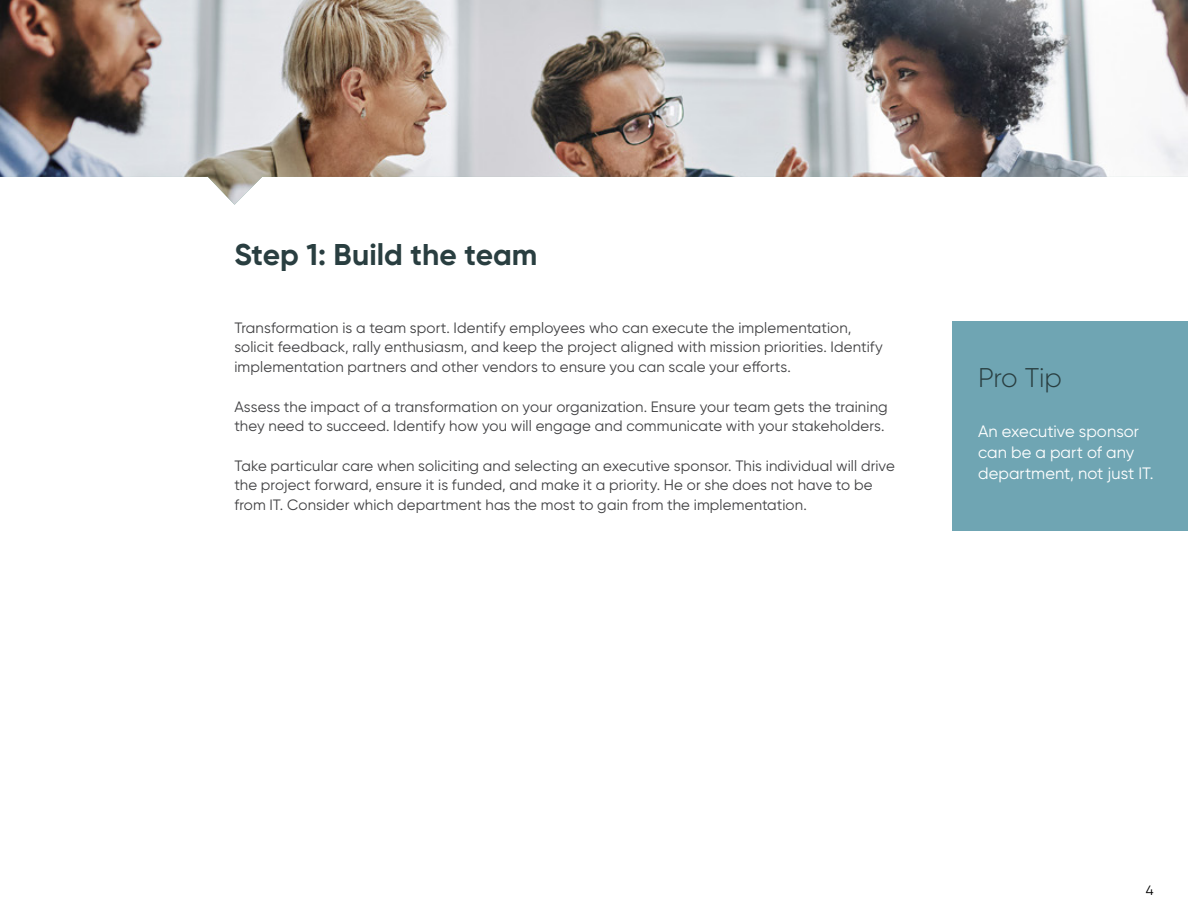
<style>
.page{position:relative;width:1188px;height:918px;background:#fff}
.page>*{position:absolute;margin:0;border:0;box-sizing:border-box;transform-origin:0 0}
.t1{font:700 30px "Gilroy";color:#293e40}
.t2{font:300 27px "Gilroy";letter-spacing:-.01em;color:#293e40}
.t3{font:16.5px/21px "Gilroy";letter-spacing:.005em;color:#fff}
.t4{font:15px/19.5px "Gilroy";letter-spacing:.01em;color:#404042}
.t5{font:13.5px "Gilroy";color:#000}
</style>
<div class="page">
<img style="left:0;top:0;width:1188px;height:205px">
<div style="left:952px;top:321px;width:236px;height:209px;background:#6fa5b3"></div>
<h1 class="t1" style="left:234px;top:236px;width:305px">Step 1: Build the team</h1>
<p class="t4" style="left:234px;top:318px;width:650px">Transformation is a team sport. Identify employees who can execute the implementation, solicit feedback, rally enthusiasm, and keep the project aligned with mission priorities. Identify implementation partners and other vendors to ensure you can scale your efforts.</p>
<p class="t4" style="left:234px;top:396px;width:655px">Assess the impact of a transformation on your organization. Ensure your team gets the training they need to succeed. Identify how you will engage and communicate with your stakeholders.</p>
<p class="t4" style="left:234px;top:456px;width:662px">Take particular care when soliciting and selecting an executive sponsor. This individual will drive the project forward, ensure it is funded, and make it a priority. He or she does not have to be from IT. Consider which department has the most to gain from the implementation.</p>
<h2 class="t2" style="left:978px;top:362px;width:85px">Pro Tip</h2>
<p class="t3" style="left:978px;top:420px;width:177px">An executive sponsor can be a part of any department, not just IT.</p>
<p class="t5" style="left:1146px;top:882px;width:9px">4</p>
</div>
